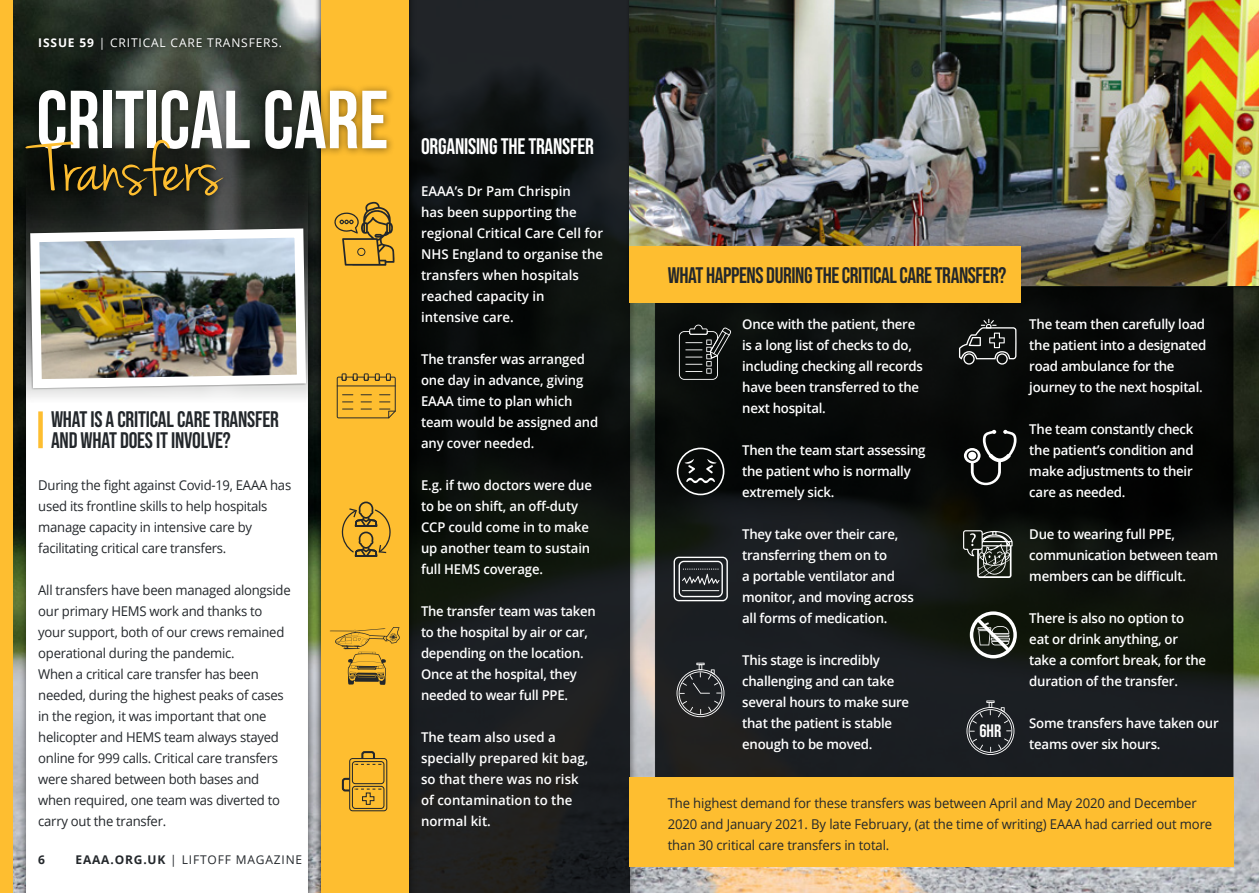
<style>
.page{position:relative;width:1259px;height:893px;background:#fff}
.page>*{position:absolute;margin:0;border:0;box-sizing:border-box;transform-origin:0 0}
.t1{font:700 82.2px "Bebas Neue";color:#fff}
.t2{font:82.2px "Jenna Sue Pro";color:#febe30}
.Lead_first_par{font:22.5px/21px "Bebas Neue";letter-spacing:-.02em;color:#23272b}
.Lead_first_par-2{font:22.5px "Bebas Neue";letter-spacing:-.01em;color:#fff}
.t3{font:18px "Bebas Neue";color:#fff}
.Lead_first_par-3{font:600 13.5px/21px "Open Sans";letter-spacing:-.02em;color:#fff}
.Lead_first_par-4{font:13.5px/21px "Open Sans";letter-spacing:-.02em;color:#23272b}
.Lead_first_par-5{font:600 13.5px/21px "Open Sans";color:#fff}
.t4{font:12px "Open Sans";letter-spacing:.07em;color:#fff}
.t5{font:12px "Open Sans";letter-spacing:.07em;color:#23272b}
.t6{font:700 12px "Open Sans";color:#23272b}
.s1{font-weight:700}
.s2{font-size:69.9px}
.s3{font-size:78.9px}
</style>
<div class="page">
<img style="left:13px;top:0;width:1246px;height:893px">
<div style="left:32px;top:30px;width:256px;height:26px;background:#000;opacity:.45"></div>
<div style="left:18px;top:139px;width:298px;height:754px;background:#000;opacity:.45"></div>
<div style="left:26px;top:147px;width:282px;height:746px;background:#fff"></div>
<div style="left:0;top:0;width:13px;height:893px;background:#febe30"></div>
<svg style="left:417px;top:0;width:212px;height:893px;background:#131716"></svg>
<div style="left:314px;top:0;width:103px;height:893px;background:#000;opacity:.45"></div>
<div style="left:321px;top:0;width:88px;height:893px;background:#febe30"></div>
<div style="left:18px;top:83px;width:377px;height:121px;background:#000;opacity:.45"></div>
<div style="left:38px;top:411px;width:5px;height:37px;background:#febe30"></div>
<svg style="left:334px;top:202px;width:60px;height:64px"></svg>
<svg style="left:337px;top:373px;width:59px;height:45px"></svg>
<svg style="left:330px;top:627px;width:70px;height:58px"></svg>
<svg style="left:341px;top:751px;width:47px;height:61px"></svg>
<svg style="left:341px;top:502px;width:50px;height:55px"></svg>
<img style="left:26px;top:224px;width:284px;height:169px">
<svg style="left:654px;top:290px;width:580px;height:487px;background:#101313"></svg>
<img style="left:629px;top:0;width:630px;height:286px">
<div style="left:629px;top:247px;width:391px;height:56px;background:#febe30"></div>
<svg style="left:679px;top:325px;width:52px;height:55px;background:#2c2f2d"></svg>
<svg style="left:677px;top:448px;width:47px;height:47px;background:#303231"></svg>
<svg style="left:673px;top:557px;width:55px;height:44px;background:#515456"></svg>
<svg style="left:676px;top:663px;width:48px;height:54px;background:#3b3d40"></svg>
<svg style="left:959px;top:319px;width:57px;height:46px;background:#333634"></svg>
<svg style="left:964px;top:430px;width:52px;height:55px;background:#353635"></svg>
<div style="left:968px;top:452px;width:8px;height:8px;background:#fff;border-radius:50%"></div>
<svg style="left:963px;top:530px;width:49px;height:48px;background:#555953"></svg>
<svg style="left:970px;top:611px;width:47px;height:47px"></svg>
<svg style="left:966px;top:700px;width:48px;height:55px;background:#373a3e"></svg>
<div style="left:630px;top:777px;width:604px;height:89px;background:#febe30"></div>
<p class="t4" style="left:38px;top:34px;width:245px"><span class="s1">ISSUE 59</span> | CRITICAL CARE TRANSFERS.</p>
<p class="t1" style="left:36px;top:75px;width:354px">CRITICAL CARE</p>
<p class="t2" style="left:41px;top:119px;width:181px"><span class="s2">T</span>rans<span class="s3">f</span>ers</p>
<p class="Lead_first_par" style="left:51px;top:408px;width:229px">WHAT IS A CRITICAL CARE TRANSFER<br>AND WHAT DOES IT INVOLVE?</p>
<p class="Lead_first_par-4" style="left:38px;top:474px;width:254px">During the fight against Covid-19, EAAA has used its frontline skills to help hospitals manage capacity in intensive care by facilitating critical care transfers.</p>
<p class="Lead_first_par-4" style="left:38px;top:579px;width:254px">All transfers have been managed alongside our primary HEMS work and thanks to your support, both of our crews remained operational during the pandemic.<br>When a critical care transfer has been needed, during the highest peaks of cases in the region, it was important that one helicopter and HEMS team always stayed online for 999 calls. Critical care transfers were shared between both bases and when required, one team was diverted to carry out the transfer.</p>
<p class="t6" style="left:38px;top:851px;width:8px">6</p>
<p class="t5" style="left:75px;top:851px;width:228px"><span class="s1">EAAA.ORG.UK</span> | LIFTOFF MAGAZINE</p>
<p class="Lead_first_par-2" style="left:421px;top:133px;width:174px">ORGANISING THE TRANSFER</p>
<p class="Lead_first_par-5" style="left:421px;top:180px;width:183px">EAAA’s Dr Pam Chrispin<br>has been supporting the regional Critical Care Cell for<br>NHS England to organise the transfers when hospitals reached capacity in intensive care.</p>
<p class="Lead_first_par-3" style="left:421px;top:348px;width:179px">The transfer was arranged one day in advance, giving<br>EAAA time to plan which team would be assigned and any cover needed.</p>
<p class="Lead_first_par-3" style="left:421px;top:474px;width:172px">E.g. if two doctors were due to be on shift, an off-duty<br>CCP could come in to make up another team to sustain full HEMS coverage.</p>
<p class="Lead_first_par-3" style="left:421px;top:600px;width:176px">The transfer team was taken to the hospital by air or car, depending on the location.<br>Once at the hospital, they needed to wear full PPE.</p>
<p class="Lead_first_par-5" style="left:421px;top:726px;width:169px">The team also used a specially prepared kit bag, so that there was no risk of contamination to the normal kit.</p>
<p class="Lead_first_par" style="left:668px;top:265px;width:340px">WHAT HAPPENS DURING THE CRITICAL CARE TRANSFER?</p>
<p class="Lead_first_par-3" style="left:742px;top:314px;width:182px">Once with the patient, there is a long list of checks to do, including checking all records have been transferred to the next hospital.</p>
<p class="Lead_first_par-3" style="left:742px;top:440px;width:185px">Then the team start assessing the patient who is normally extremely sick.</p>
<p class="Lead_first_par-3" style="left:742px;top:524px;width:173px">They take over their care, transferring them on to<br>a portable ventilator and monitor, and moving across all forms of medication.</p>
<p class="Lead_first_par-3" style="left:742px;top:650px;width:168px">This stage is incredibly challenging and can take several hours to make sure that the patient is stable enough to be moved.</p>
<p class="t3" style="left:979px;top:721px;width:24px">6HR</p>
<p class="Lead_first_par-3" style="left:1029px;top:314px;width:179px">The team then carefully load the patient into a designated road ambulance for the journey to the next hospital.</p>
<p class="Lead_first_par-3" style="left:1029px;top:419px;width:166px;text-align:justify">The team constantly check the patient’s condition and make adjustments to their care as needed.</p>
<p class="Lead_first_par-3" style="left:1029px;top:524px;width:190px">Due to wearing full PPE, communication between team members can be difficult.</p>
<p class="Lead_first_par-3" style="left:1029px;top:608px;width:178px">There is also no option to eat or drink anything, or take a comfort break, for the duration of the transfer.</p>
<p class="Lead_first_par-3" style="left:1029px;top:713px;width:191px">Some transfers have taken our teams over six hours.</p>
<p class="Lead_first_par-4" style="left:668px;top:792px;width:546px">The highest demand for these transfers was between April and May 2020 and December<br>2020 and January 2021. By late February, (at the time of writing) EAAA had carried out more than 30 critical care transfers in total.</p>
</div>
